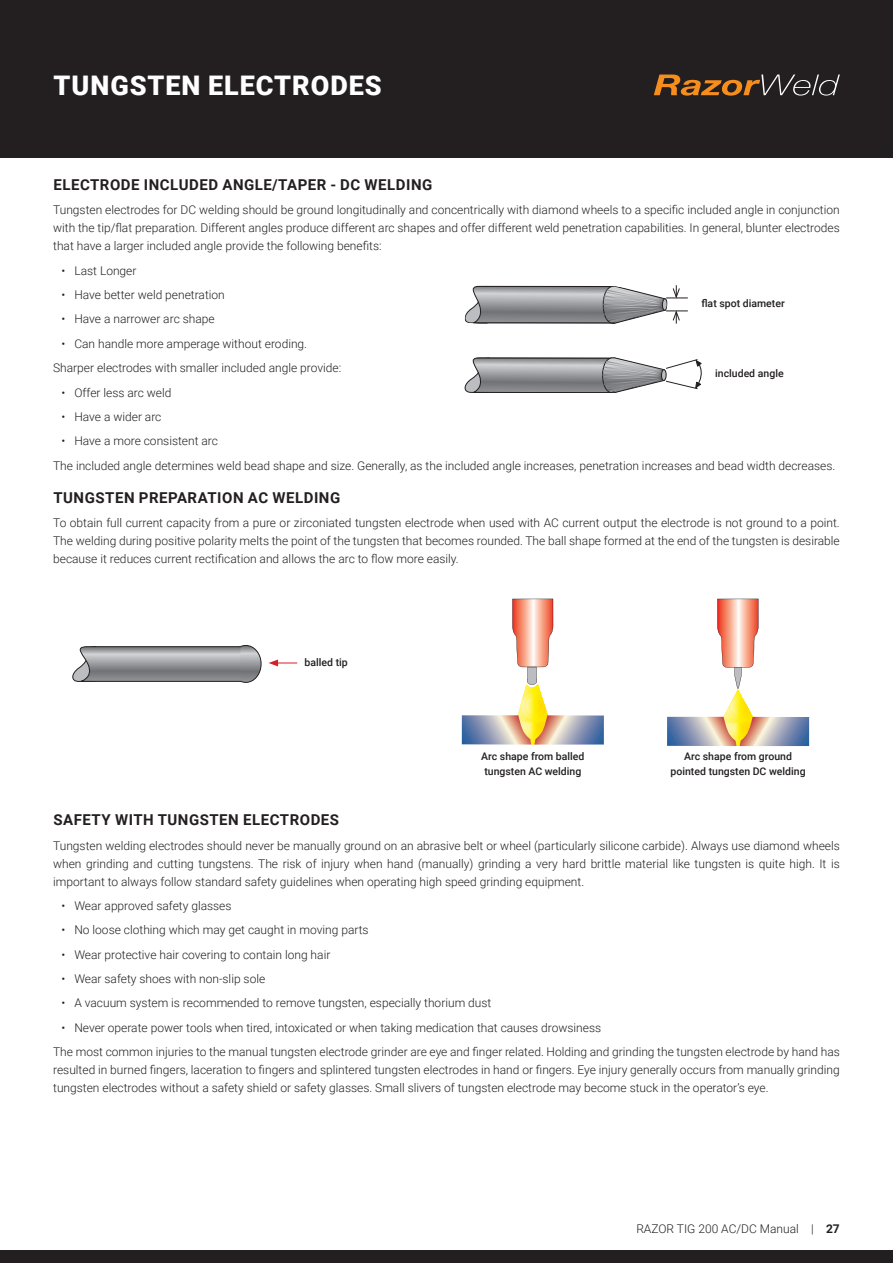
<style>
.page{position:relative;width:893px;height:1263px;background:#fff}
.page>*{position:absolute;margin:0;border:0;box-sizing:border-box;transform-origin:0 0}
.t1{font:900 27px "Roboto";letter-spacing:.035em;color:#fff}
.t2{font:700 15px "Roboto";letter-spacing:.035em;color:#231f20}
.t3{font:300 12px/18px "Roboto";color:#231f20}
.t4{font:500 10.5px/15px "Roboto";color:#231f20}
.s1{font-weight:700}
</style>
<div class="page">
<div style="left:0;top:1250px;width:893px;height:13px;background:#231f20"></div>
<div style="left:0;top:0;width:893px;height:157px;background:#231f20"></div>
<svg style="left:464px;top:285px;width:224px;height:39px"></svg>
<div style="left:662px;top:299px;width:5px;height:11px;background:#bcbdc0;border-radius:50%"></div>
<div style="left:662px;top:299px;width:5px;height:11px;border:1px solid #231f20;border-radius:50%"></div>
<svg style="left:465px;top:358px;width:236px;height:35px"></svg>
<div style="left:661px;top:370px;width:5px;height:10px;background:#bcbdc0;border-radius:50%"></div>
<div style="left:661px;top:369px;width:5px;height:12px;border:1px solid #231f20;border-radius:50%"></div>
<svg style="left:73px;top:645px;width:188px;height:37px;background:#98999c"></svg>
<svg style="left:269px;top:659px;width:28px;height:7px"></svg>
<img style="left:565px;top:715px;width:39px;height:30px">
<img style="left:534px;top:715px;width:31px;height:30px">
<img style="left:462px;top:715px;width:39px;height:29px">
<img style="left:501px;top:715px;width:4px;height:29px">
<svg style="left:505px;top:599px;width:56px;height:145px"></svg>
<img style="left:770px;top:717px;width:39px;height:29px">
<img style="left:766px;top:717px;width:4px;height:29px">
<img style="left:667px;top:717px;width:39px;height:29px">
<img style="left:706px;top:717px;width:4px;height:29px">
<svg style="left:710px;top:599px;width:56px;height:147px"></svg>
<svg style="left:654px;top:74px;width:186px;height:22px"></svg>
<h1 class="t1" style="left:54px;top:67px;width:330px">TUNGSTEN ELECTRODES</h1>
<p class="t2" style="left:53px;top:174px;width:380px">ELECTRODE INCLUDED ANGLE/TAPER - DC WELDING</p>
<p class="t3" style="left:53px;top:201px;width:788px;text-align:justify">Tungsten electrodes for DC welding should be ground longitudinally and concentrically with diamond wheels to a specific included angle in conjunction with the tip/flat preparation. Different angles produce different arc shapes and offer different weld penetration capabilities. In general, blunter electrodes that have a larger included angle provide the following benefits:</p>
<p class="t3" style="left:62px;top:261px;width:76px">• Last Longer</p>
<p class="t3" style="left:62px;top:285px;width:165px">• Have better weld penetration</p>
<p class="t3" style="left:62px;top:310px;width:155px">• Have a narrower arc shape</p>
<p class="t3" style="left:53px;top:331px;width:290px;line-height:24.5px;text-indent:9px">• Can handle more amperage without eroding.<br>Sharper electrodes with smaller included angle provide:</p>
<p class="t3" style="left:62px;top:383px;width:111px">• Offer less arc weld</p>
<p class="t3" style="left:62px;top:407px;width:101px">• Have a wider arc</p>
<p class="t3" style="left:53px;top:428px;width:784px;line-height:24.3px;text-indent:9px">• Have a more consistent arc<br>The included angle determines weld bead shape and size. Generally, as the included angle increases, penetration increases and bead width decreases.</p>
<p class="t2" style="left:53px;top:487px;width:288px">TUNGSTEN PREPARATION AC WELDING</p>
<p class="t3" style="left:53px;top:513px;width:788px;text-align:justify">To obtain full current capacity from a pure or zirconiated tungsten electrode when used with AC current output the electrode is not ground to a point.<br>The welding during positive polarity melts the point of the tungsten that becomes rounded. The ball shape formed at the end of the tungsten is desirable because it reduces current rectification and allows the arc to flow more easily.</p>
<p class="t4" style="left:701px;top:296px;width:85px">flat spot diameter</p>
<p class="t4" style="left:715px;top:365px;width:70px">included angle</p>
<p class="t4" style="left:305px;top:654px;width:45px">balled tip</p>
<p class="t4" style="left:481px;top:748px;width:105px">Arc shape from balled tungsten AC welding</p>
<p class="t4" style="left:671px;top:748px;width:137px;text-align:center">Arc shape from ground pointed tungsten DC welding</p>
<p class="t2" style="left:53px;top:809px;width:287px">SAFETY WITH TUNGSTEN ELECTRODES</p>
<p class="t3" style="left:53px;top:836px;width:788px;text-align:justify">Tungsten welding electrodes should never be manually ground on an abrasive belt or wheel (particularly silicone carbide). Always use diamond wheels when grinding and cutting tungstens. The risk of injury when hand (manually) grinding a very hard brittle material like tungsten is quite high. It is important to always follow standard safety guidelines when operating high speed grinding equipment.</p>
<p class="t3" style="left:62px;top:896px;width:171px">• Wear approved safety glasses</p>
<p class="t3" style="left:62px;top:920px;width:309px">• No loose clothing which may get caught in moving parts</p>
<p class="t3" style="left:62px;top:945px;width:270px">• Wear protective hair covering to contain long hair</p>
<p class="t3" style="left:62px;top:969px;width:205px">• Wear safety shoes with non-slip sole</p>
<p class="t3" style="left:62px;top:994px;width:431px">• A vacuum system is recommended to remove tungsten, especially thorium dust</p>
<p class="t3" style="left:53px;top:1015px;width:788px;line-height:24.3px;text-indent:9px">• Never operate power tools when tired, intoxicated or when taking medication that causes drowsiness<br>The most common injuries to the manual tungsten electrode grinder are eye and finger related. Holding and grinding the tungsten electrode by hand has</p>
<p class="t3" style="left:53px;top:1060px;width:788px">resulted in burned fingers, laceration to fingers and splintered tungsten electrodes in hand or fingers. Eye injury generally occurs from manually grinding tungsten electrodes without a safety shield or safety glasses. Small slivers of tungsten electrode may become stuck in the operator’s eye.</p>
<p class="t3" style="left:636px;top:1220px;width:205px">RAZOR TIG 200 AC/DC Manual | <span class="s1">27</span></p>
</div>
